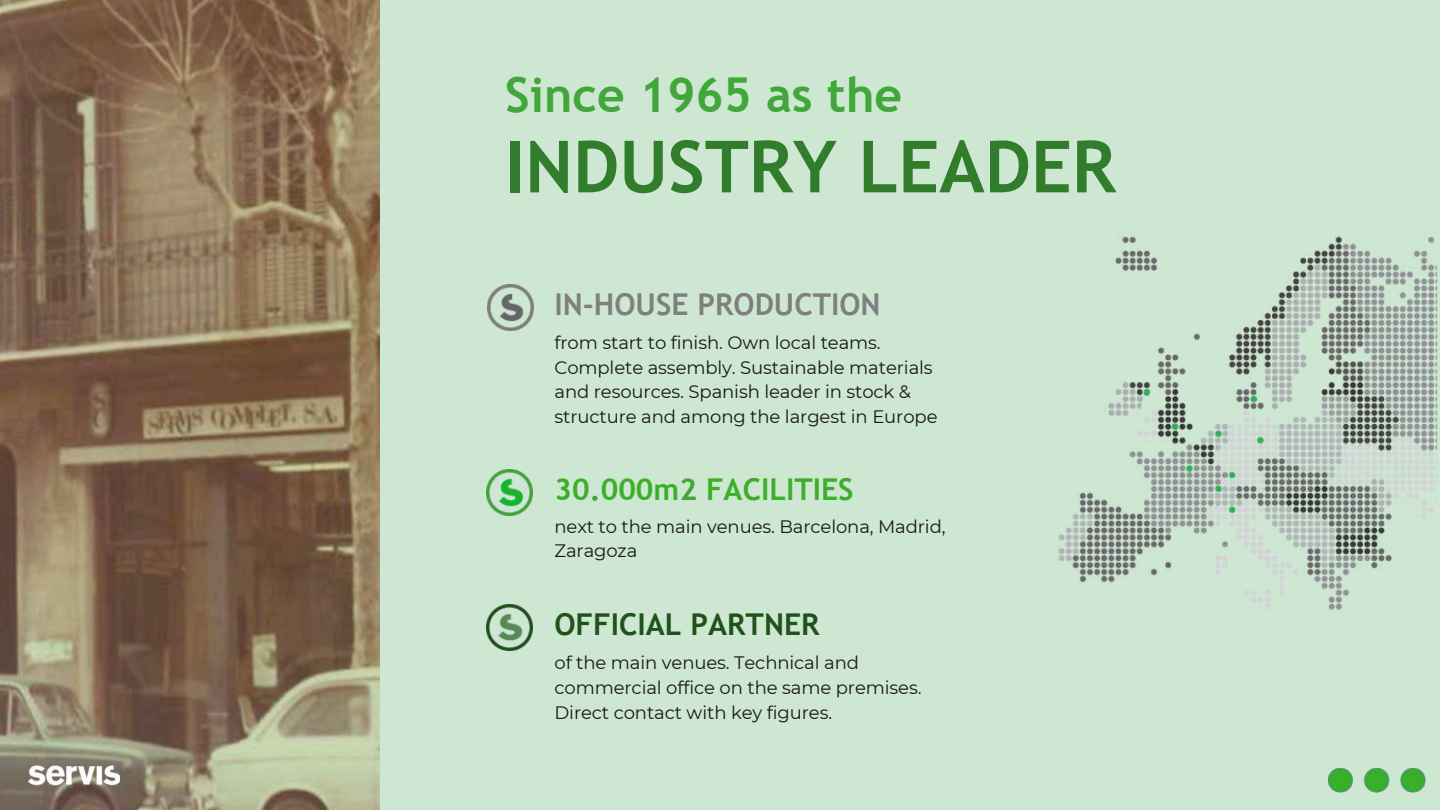
<style>
.page{position:relative;width:1440px;height:810px;background:#cee7d2}
.page>*{position:absolute;margin:0;border:0;box-sizing:border-box;transform-origin:0 0}
.t1{font:700 72px "Trebuchet MS";color:#317d2c}
.t2{font:700 48.15px "Trebuchet MS";color:#41a73a}
.t3{font:700 30.15px "Trebuchet MS";color:#20531c}
.t4{font:700 30px "Trebuchet MS";color:#7f7f7f}
.t5{font:700 30px "Trebuchet MS";color:#3caf29}
.t6{font:18px/24.8px "Montserrat";letter-spacing:-.005em;color:#181818}
.s1{color:#41a73a}
</style>
<div class="page">
<img style="left:0;top:0;width:379px;height:810px">
<img style="left:1327px;top:767px;width:99px;height:26px">
<img style="left:1058px;top:236px;width:380px;height:374px">
<img style="left:488px;top:284px;width:46px;height:46px">
<img style="left:487px;top:469px;width:46px;height:46px">
<img style="left:487px;top:604px;width:46px;height:47px">
<img style="left:497px;top:293px;width:28px;height:29px">
<img style="left:497px;top:478px;width:28px;height:29px">
<img style="left:496px;top:613px;width:28px;height:29px">
<img style="left:25px;top:754px;width:94px;height:33px">
<h2 class="t2" style="left:505px;top:67px;width:398px">Since 1965 as the</h2>
<h1 class="t1" style="left:505px;top:125px;width:612px">INDUSTRY LEADER</h1>
<h3 class="t4" style="left:555px;top:286px;width:328px">IN-HOUSE PRODUCTION</h3>
<p class="t6" style="left:555px;top:330px;width:385px">from start to finish. Own local teams.<br>Complete assembly. Sustainable materials and resources. Spanish leader in stock &amp; structure and among the largest in Europe</p>
<h3 class="t5" style="left:555px;top:471px;width:301px">30.000m<span class="s1">2</span> FACILITIES</h3>
<p class="t6" style="left:555px;top:514px;width:393px">next to the main venues. Barcelona, Madrid,<br>Zaragoza</p>
<h3 class="t3" style="left:555px;top:607px;width:267px">OFFICIAL PARTNER</h3>
<p class="t6" style="left:555px;top:650px;width:369px">of the main venues. Technical and commercial office on the same premises.<br>Direct contact with key figures.</p>
</div>
